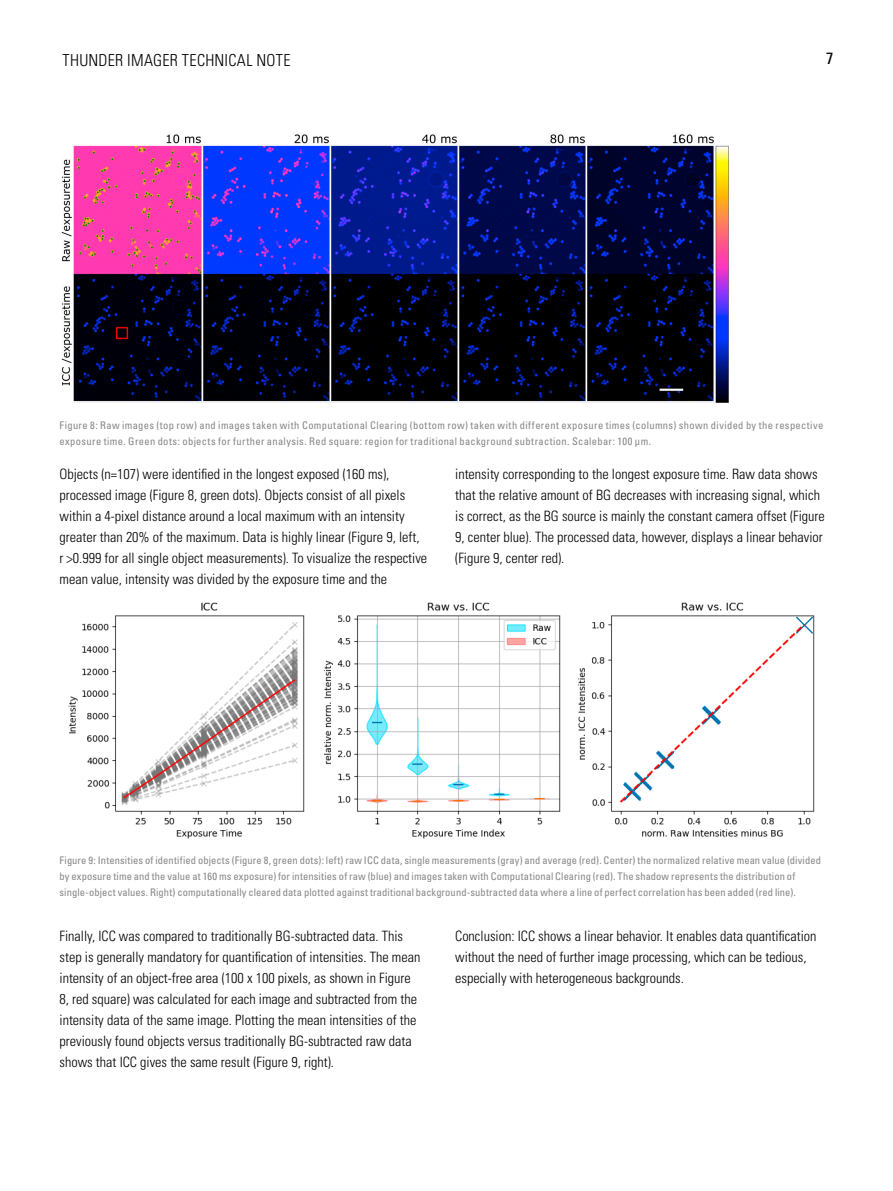
<style>
.page{position:relative;width:893px;height:1191px;background:#fff}
.page>*{position:absolute;margin:0;border:0;box-sizing:border-box;transform-origin:0 0}
.t1{font:300 condensed 16.5px "Univers LT Std";letter-spacing:.015em;color:#000}
.t2{font:condensed 16.5px "Univers LT";color:#000}
.t3{font:300 condensed 14.25px/21px "Univers LT Std";color:#000}
.t4{font:condensed 10.5px/15.8px "Univers LT Std";letter-spacing:.02em;color:#868686}
</style>
<div class="page">
<img style="left:61px;top:134px;width:668px;height:269px">
<img style="left:68px;top:602px;width:237px;height:237px">
<img style="left:324px;top:602px;width:491px;height:237px">
<p class="t1" style="left:63px;top:50px;width:230px">THUNDER IMAGER TECHNICAL NOTE</p>
<p class="t2" style="left:826px;top:48px;width:9px">7</p>
<p class="t4" style="left:60px;top:418px;width:765px">Figure 8: Raw images (top row) and images taken with Computational Clearing (bottom row) taken with different exposure times (columns) shown divided by the respective exposure time. Green dots: objects for further analysis. Red square: region for traditional background subtraction. Scalebar: 100 µm.</p>
<p class="t3" style="left:60px;top:463px;width:369px">Objects (n=107) were identified in the longest exposed (160 ms), processed image (Figure 8, green dots). Objects consist of all pixels within a 4-pixel distance around a local maximum with an intensity greater than 20% of the maximum. Data is highly linear (Figure 9, left,<br>r &gt;0.999 for all single object measurements). To visualize the respective mean value, intensity was divided by the exposure time and the</p>
<p class="t3" style="left:455px;top:463px;width:371px">intensity corresponding to the longest exposure time. Raw data shows that the relative amount of BG decreases with increasing signal, which is correct, as the BG source is mainly the constant camera offset (Figure 9, center blue). The processed data, however, displays a linear behavior (Figure 9, center red).</p>
<p class="t4" style="left:60px;top:852px;width:763px">Figure 9: Intensities of identified objects (Figure 8, green dots): left) raw ICC data, single measurements (gray) and average (red). Center) the normalized relative mean value (divided by exposure time and the value at 160 ms exposure) for intensities of raw (blue) and images taken with Computational Clearing (red). The shadow represents the distribution of single-object values. Right) computationally cleared data plotted against traditional background-subtracted data where a line of perfect correlation has been added (red line).</p>
<p class="t3" style="left:60px;top:925px;width:362px">Finally, ICC was compared to traditionally BG-subtracted data. This step is generally mandatory for quantification of intensities. The mean intensity of an object-free area (100 x 100 pixels, as shown in Figure 8, red square) was calculated for each image and subtracted from the intensity data of the same image. Plotting the mean intensities of the previously found objects versus traditionally BG-subtracted raw data shows that ICC gives the same result (Figure 9, right).</p>
<p class="t3" style="left:455px;top:925px;width:363px">Conclusion: ICC shows a linear behavior. It enables data quantification without the need of further image processing, which can be tedious, especially with heterogeneous backgrounds.</p>
</div>
